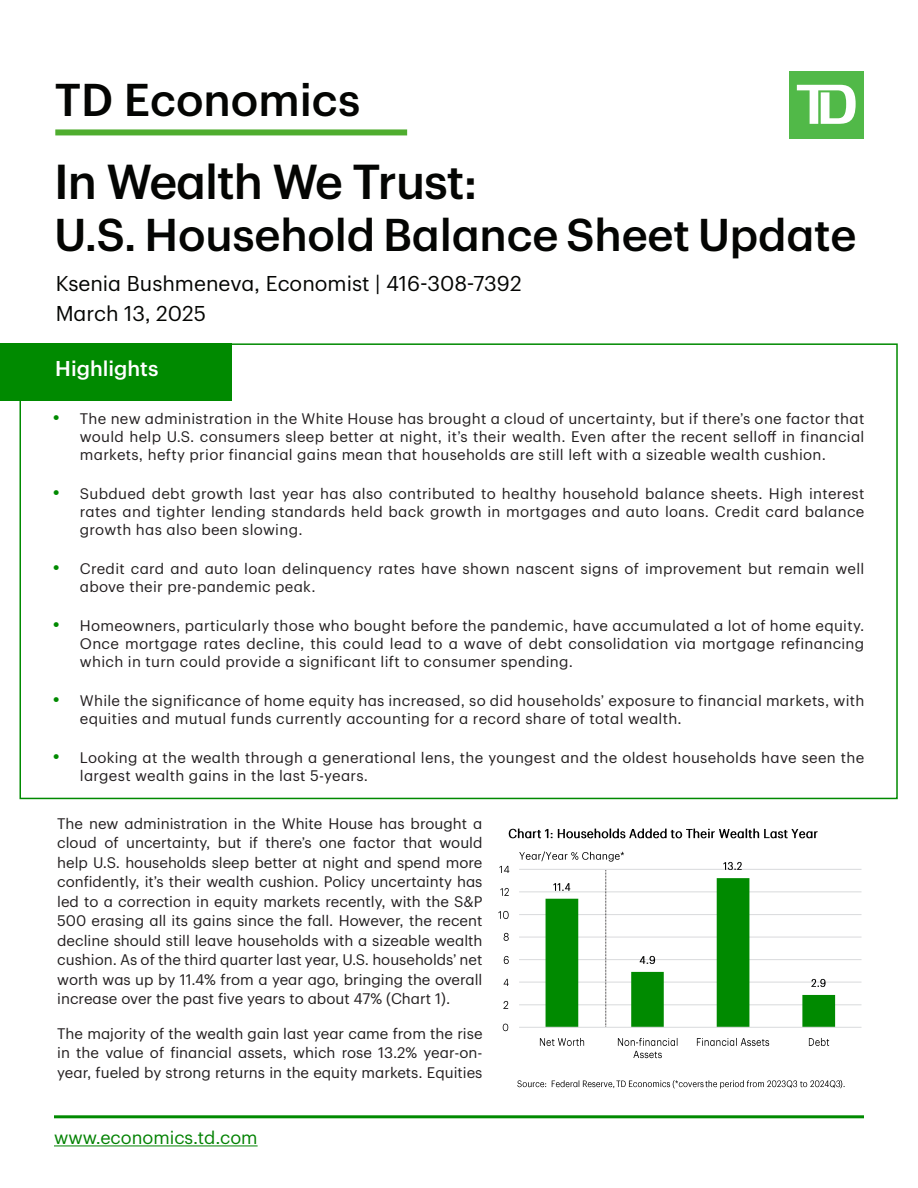
<style>
.page{position:relative;width:918px;height:1188px;background:#fff}
.page>*{position:absolute;margin:0;border:0;box-sizing:border-box;transform-origin:0 0}
.Disclaimer{font:500 48px "TD Graphik";letter-spacing:-.02em;color:#040503}
.Disclaimer-2{font:500 45px "TD Graphik";letter-spacing:-.005em;color:#040503}
.Disclaimer-3{font:21px "TD Graphik";color:#040503}
.t1{font:500 21px "TD Graphik";color:#fff}
.t2{font:18px "TD Graphik";color:#038203}
.Paragraph{font:15px/19.5px "TD Graphik";letter-spacing:.02em;color:#231f20;text-align:justify}
.s1{font-size:21px;color:#008a00}
</style>
<div class="page">
<div style="left:789px;top:71px;width:75px;height:67px;background:#51b948"></div>
<svg style="left:797px;top:85px;width:59px;height:39px"></svg>
<div style="left:55px;top:129px;width:352px;height:6px;background:#4fad2f"></div>
<hr style="left:54px;top:1145px;width:204px;height:1px;background:#038203">
<hr style="left:54px;top:1115px;width:810px;height:3px;background:#008a00">
<hr style="left:519px;top:1004px;width:343px;height:1px;background:#dcdddf">
<hr style="left:519px;top:982px;width:343px;height:1px;background:#dcdddf">
<hr style="left:519px;top:959px;width:343px;height:1px;background:#dcdddf">
<hr style="left:519px;top:937px;width:343px;height:1px;background:#dcdddf">
<hr style="left:519px;top:914px;width:343px;height:1px;background:#dcdddf">
<hr style="left:519px;top:891px;width:343px;height:1px;background:#dcdddf">
<hr style="left:519px;top:869px;width:343px;height:1px;background:#dcdddf">
<hr style="left:519px;top:1027px;width:343px;height:1px;background:#dcdddf">
<img style="left:724px;top:861px;width:18px;height:9px">
<svg style="left:503px;top:1023px;width:6px;height:9px"></svg>
<svg style="left:504px;top:1001px;width:5px;height:8px"></svg>
<svg style="left:503px;top:978px;width:6px;height:8px"></svg>
<svg style="left:503px;top:955px;width:6px;height:9px"></svg>
<svg style="left:503px;top:932px;width:6px;height:9px"></svg>
<img style="left:499px;top:910px;width:10px;height:9px">
<img style="left:500px;top:887px;width:9px;height:9px">
<img style="left:500px;top:865px;width:10px;height:8px">
<img style="left:539px;top:1038px;width:46px;height:8px">
<img style="left:617px;top:1038px;width:61px;height:8px">
<img style="left:633px;top:1050px;width:29px;height:9px">
<img style="left:697px;top:1038px;width:73px;height:8px">
<img style="left:808px;top:1038px;width:22px;height:8px">
<img style="left:517px;top:1080px;width:98px;height:8px">
<img style="left:616px;top:1080px;width:90px;height:8px">
<img style="left:706px;top:1080px;width:135px;height:8px">
<svg style="left:841px;top:1080px;width:4px;height:8px"></svg>
<img style="left:520px;top:851px;width:104px;height:11px">
<svg style="left:546px;top:870px;width:289px;height:157px"></svg>
<img style="left:509px;top:828px;width:309px;height:11px">
<div style="left:0;top:343px;width:232px;height:58px;background:#008a00"></div>
<h2 class="Disclaimer-2" style="left:55px;top:65px;width:307px">TD Economics</h2>
<p class="Disclaimer" style="left:54px;top:145px;width:425px">In Wealth We Trust:</p>
<p class="Disclaimer-2" style="left:54px;top:201px;width:804px">U.S. Household Balance Sheet Update</p>
<p class="Disclaimer-3" style="left:56px;top:268px;width:467px">Ksenia Bushmeneva, Economist | 416-308-7392</p>
<p class="Disclaimer-3" style="left:56px;top:297px;width:152px">March 13, 2025</p>
<p class="t1" style="left:55px;top:352px;width:105px">Highlights</p>
<p class="Paragraph" style="left:80px;top:409px;width:786px;line-height:18px;text-indent:-27px"><span class="s1">•</span> The new administration in the White House has brought a cloud of uncertainty, but if there’s one factor that would help U.S. consumers sleep better at night, it’s their wealth. Even after the recent selloff in financial markets, hefty prior financial gains mean that households are still left with a sizeable wealth cushion.</p>
<p class="Paragraph" style="left:80px;top:484px;width:786px;line-height:18px;text-indent:-27px"><span class="s1">•</span> Subdued debt growth last year has also contributed to healthy household balance sheets. High interest rates and tighter lending standards held back growth in mortgages and auto loans. Credit card balance growth has also been slowing.</p>
<p class="Paragraph" style="left:80px;top:559px;width:786px;line-height:18px;text-indent:-27px"><span class="s1">•</span> Credit card and auto loan delinquency rates have shown nascent signs of improvement but remain well above their pre-pandemic peak.</p>
<p class="Paragraph" style="left:80px;top:616px;width:786px;line-height:18px;text-indent:-27px"><span class="s1">•</span> Homeowners, particularly those who bought before the pandemic, have accumulated a lot of home equity.<br>Once mortgage rates decline, this could lead to a wave of debt consolidation via mortgage refinancing which in turn could provide a significant lift to consumer spending.</p>
<p class="Paragraph" style="left:80px;top:691px;width:786px;line-height:18px;text-indent:-27px"><span class="s1">•</span> While the significance of home equity has increased, so did households’ exposure to financial markets, with equities and mutual funds currently accounting for a record share of total wealth.</p>
<p class="Paragraph" style="left:80px;top:748px;width:786px;line-height:18px;text-indent:-27px"><span class="s1">•</span> Looking at the wealth through a generational lens, the youngest and the oldest households have seen the largest wealth gains in the last 5-years.</p>
<p class="Paragraph" style="left:57px;top:812px;width:427px">The new administration in the White House has brought a cloud of uncertainty, but if there’s one factor that would help U.S. households sleep better at night and spend more confidently, it’s their wealth cushion. Policy uncertainty has led to a correction in equity markets recently, with the S&amp;P 500 erasing all its gains since the fall. However, the recent decline should still leave households with a sizeable wealth cushion. As of the third quarter last year, U.S. households’ net worth was up by 11.4% from a year ago, bringing the overall increase over the past five years to about 47% (Chart 1).</p>
<p class="Paragraph" style="left:57px;top:1022px;width:427px">The majority of the wealth gain last year came from the rise in the value of financial assets, which rose 13.2% year-on&shy;year, fueled by strong returns in the equity markets. Equities</p>
<p class="t2" style="left:54px;top:1124px;width:205px">www.economics.td.com</p>
</div>
